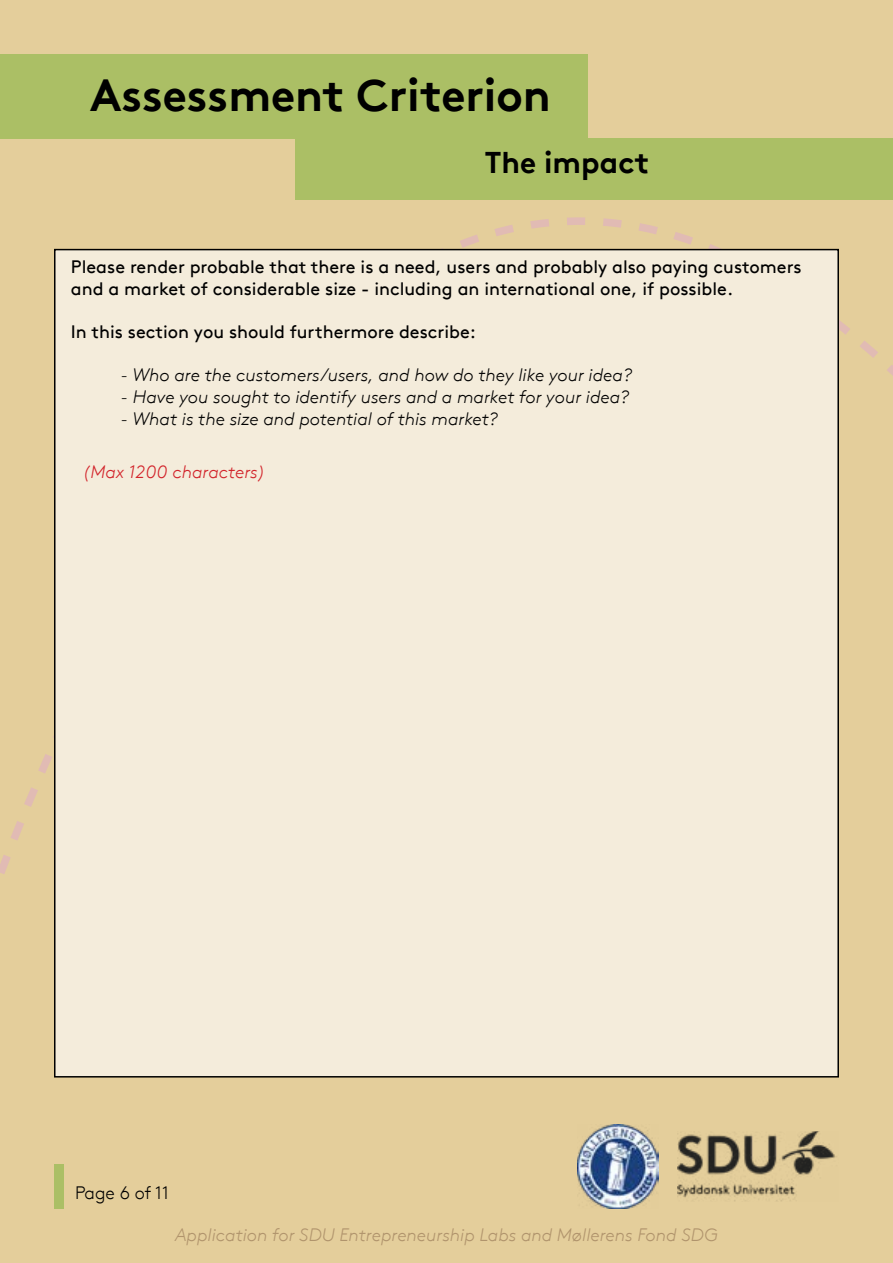
<style>
.page{position:relative;width:893px;height:1263px;background:#e4ce9b}
.page>*{position:absolute;margin:0;border:0;box-sizing:border-box;transform-origin:0 0}
.t1{font:700 45px "Brown Pro TT";color:#000}
.t2{font:700 30px "Brown Pro TT";color:#000}
.t3{font:18px/21.6px "Brown Pro TT";color:#000}
.t4{font:italic 300 18px "Brown Pro TT";color:#000}
.t5{font:italic 300 18px "Brown Pro TT";color:#7d5a3e}
.t6{font:italic 300 18px "Brown Pro TT";color:#d2232a}
.t7{font:300 18px "Brown Pro TT";color:#000}
</style>
<div class="page">
<img style="left:578px;top:1148px;width:80px;height:61px">
<img style="left:677px;top:1148px;width:160px;height:53px">
<div style="left:54px;top:1165px;width:9px;height:44px;background:#abbf65"></div>
<svg style="left:0;top:736px;width:839px;height:412px"></svg>
<div style="left:0;top:54px;width:587px;height:85px;background:#abbf65"></div>
<div style="left:55px;top:250px;width:783px;height:827px;background:#f4ecdb"></div>
<div style="left:295px;top:139px;width:598px;height:61px;background:#abbf65"></div>
<h1 class="t1" style="left:90px;top:59px;width:462px">Assessment Criterion</h1>
<h2 class="t2" style="left:485px;top:138px;width:166px">The impact</h2>
<p class="t3" style="left:71px;top:255px;width:732px">Please render probable that there is a need, users and probably also paying customers and a market of considerable size - including an international one, if possible.</p>
<p class="t3" style="left:71px;top:320px;width:407px">In this section you should furthermore describe:</p>
<p class="t4" style="left:121px;top:362px;width:513px">- Who are the customers/users, and how do they like your idea?</p>
<p class="t4" style="left:121px;top:383px;width:510px">- Have you sought to identify users and a market for your idea?</p>
<p class="t4" style="left:121px;top:405px;width:379px">- What is the size and potential of this market?</p>
<p class="t6" style="left:83px;top:459px;width:185px">(Max 1200 characters)</p>
<p class="t7" style="left:75px;top:1179px;width:96px">Page 6 of 11</p>
<p class="t5" style="left:175px;top:1221px;width:544px">Application for SDU Entrepreneurship Labs and Møllerens Fond SDG</p>
</div>
